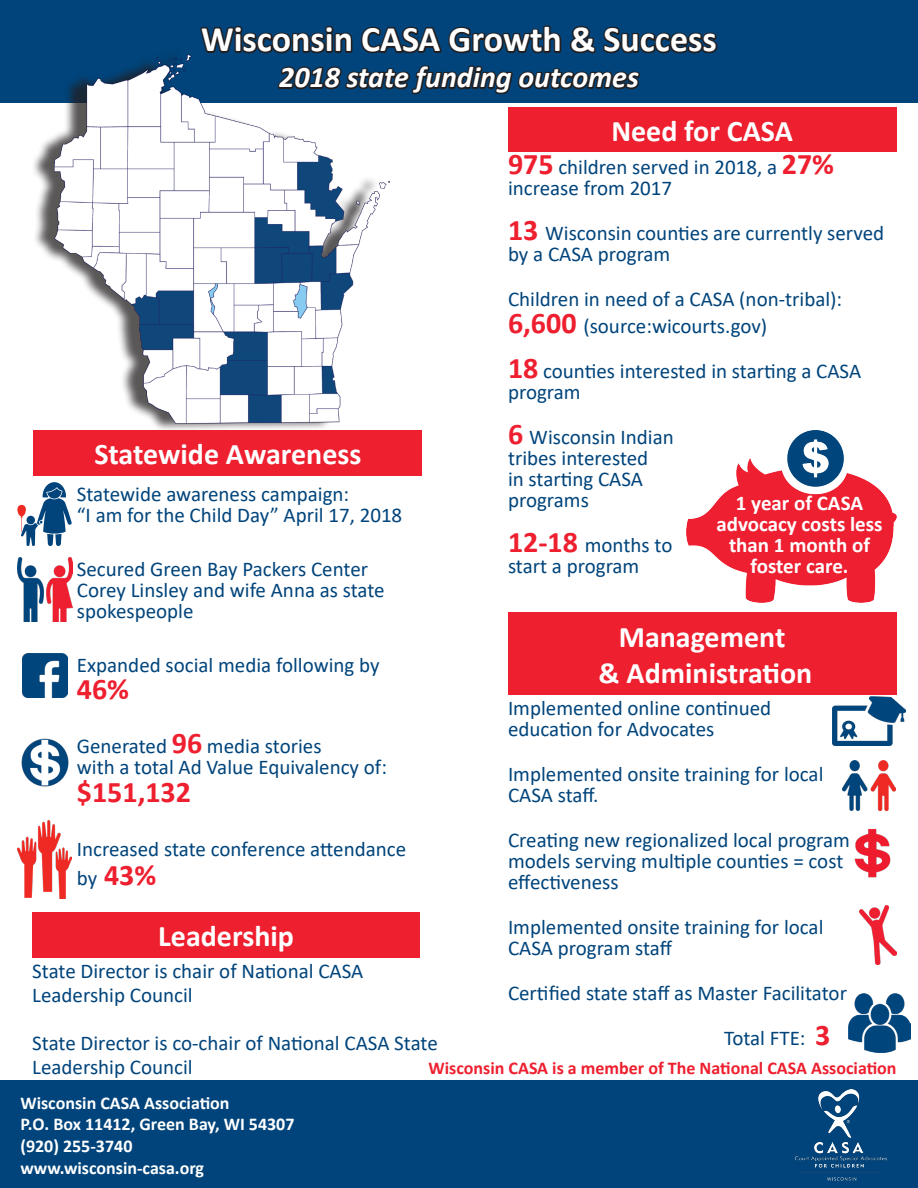
<style>
.page{position:relative;width:918px;height:1188px;background:#fff}
.page>*{position:absolute;margin:0;border:0;box-sizing:border-box;transform-origin:0 0}
.t1{font:700 36px "Calibri";color:#fff}
.t2{font:700 30px "Calibri";color:#fff}
.t3{font:italic 700 30px "Calibri";color:#fff}
.t4{font:700 30px "Calibri";color:#ee1f2f}
.t5{font:21px/21px "Calibri";color:#00447b}
.t6{font:700 21px/21px "Calibri";color:#fff;text-align:center}
.t7{font:700 18px "Calibri";color:#fff}
.t8{font:700 18px "Calibri";color:#ee1f2f}
.s1{font-weight:700;font-size:30px;color:#ee1f2f}
.s2{font-weight:400;font-size:21px;color:#00447b}
</style>
<div class="page">
<div style="left:0;top:0;width:918px;height:102px;background:#00447b"></div>
<div style="left:0;top:1080px;width:918px;height:108px;background:#00447b"></div>
<img style="left:796px;top:1089px;width:91px;height:92px">
<div style="left:31px;top:48px;width:351px;height:384px;background:#231f20;opacity:.75"></div>
<img style="left:54px;top:54px;width:336px;height:377px">
<div style="left:508px;top:107px;width:389px;height:45px;background:#ee1f2f"></div>
<svg style="left:198px;top:25px;width:522px;height:95px"></svg>
<div style="left:508px;top:612px;width:389px;height:83px;background:#ee1f2f"></div>
<img style="left:686px;top:430px;width:211px;height:173px">
<div style="left:32px;top:912px;width:388px;height:46px;background:#ee1f2f"></div>
<div style="left:33px;top:431px;width:389px;height:45px;background:#ee1f2f"></div>
<img style="left:18px;top:557px;width:55px;height:64px">
<img style="left:22px;top:653px;width:45px;height:45px">
<img style="left:21px;top:738px;width:48px;height:49px">
<svg style="left:17px;top:482px;width:55px;height:64px"></svg>
<img style="left:17px;top:821px;width:54px;height:78px">
<img style="left:833px;top:696px;width:72px;height:50px">
<img style="left:854px;top:828px;width:37px;height:50px">
<img style="left:848px;top:993px;width:62px;height:60px">
<img style="left:859px;top:905px;width:38px;height:60px">
<img style="left:843px;top:761px;width:52px;height:49px">
<p class="t1" style="left:201px;top:14px;width:517px">Wisconsin CASA Growth &amp; Success</p>
<p class="t3" style="left:279px;top:56px;width:361px">2018 state funding outcomes</p>
<p class="t2" style="left:611px;top:109px;width:183px">Need for CASA</p>
<p class="t5" style="left:508px;top:156px;width:328px"><span class="s1">975</span> children served in 2018, a <span class="s1">27% </span>increase from 2017</p>
<p class="t5" style="left:508px;top:222px;width:378px"><span class="s1">13</span> Wisconsin counties are currently served by a CASA program</p>
<p class="t5" style="left:508px;top:285px;width:336px;line-height:27px">Children in need of a CASA (non-tribal):<br><span class="s1">6,600</span> (source:wicourts.gov)</p>
<p class="t5" style="left:508px;top:360px;width:355px"><span class="s1">18</span> counties interested in starting a CASA program</p>
<p class="t5" style="left:508px;top:426px;width:167px"><span class="s1">6</span> Wisconsin Indian tribes interested<br>in starting CASA programs</p>
<p class="t5" style="left:508px;top:534px;width:166px"><span class="s1">12-18</span> months to start a program</p>
<p class="t2" style="left:94px;top:433px;width:269px">Statewide Awareness</p>
<p class="t5" style="left:77px;top:483px;width:274px">Statewide awareness campaign:</p>
<p class="t5" style="left:77px;top:504px;width:327px">“I am for the Child Day” April 17, 2018</p>
<p class="t5" style="left:77px;top:558px;width:309px">Secured Green Bay Packers Center<br>Corey Linsley and wife Anna as state spokespeople</p>
<p class="t5" style="left:77px;top:654px;width:304px">Expanded social media following by</p>
<p class="t4" style="left:77px;top:668px;width:54px">46%</p>
<p class="t5" style="left:77px;top:735px;width:246px">Generated <span class="s1">96</span> media stories</p>
<p class="t5" style="left:77px;top:756px;width:312px">with a total Ad Value Equivalency of:</p>
<p class="t4" style="left:77px;top:771px;width:116px">$151,132</p>
<p class="t5" style="left:77px;top:838px;width:331px">Increased state conference attendance</p>
<p class="t4" style="left:77px;top:854px;width:81px"><span class="s2">by</span> 43%</p>
<p class="t6" style="left:716px;top:492px;width:168px">1 year of CASA advocacy costs less than 1 month of foster care.</p>
<p class="t2" style="left:619px;top:615px;width:168px">Management</p>
<p class="t2" style="left:599px;top:651px;width:215px">&amp; Administration</p>
<p class="t5" style="left:508px;top:697px;width:265px">Implemented online continued</p>
<p class="t5" style="left:508px;top:718px;width:208px">education for Advocates</p>
<p class="t5" style="left:508px;top:763px;width:317px">Implemented onsite training for local<br>CASA staff.</p>
<p class="t5" style="left:508px;top:829px;width:344px">Creating new regionalized local program models serving multiple counties = cost effectiveness</p>
<p class="t5" style="left:508px;top:916px;width:317px">Implemented onsite training for local<br>CASA program staff</p>
<p class="t5" style="left:508px;top:982px;width:341px">Certified state staff as Master Facilitator</p>
<p class="t5" style="left:724px;top:1027px;width:108px">Total FTE: <span class="s1">3</span></p>
<p class="t8" style="left:429px;top:1055px;width:470px">Wisconsin CASA is a member of The National CASA Association</p>
<p class="t2" style="left:158px;top:915px;width:137px">Leadership</p>
<p class="t5" style="left:32px;top:958px;width:333px;line-height:24px">State Director is chair of National CASA<br>Leadership Council</p>
<p class="t5" style="left:32px;top:1030px;width:407px;line-height:24px">State Director is co-chair of National CASA State<br>Leadership Council</p>
<p class="t7" style="left:20px;top:1090px;width:211px">Wisconsin CASA Association</p>
<p class="t7" style="left:20px;top:1112px;width:276px">P.O. Box 11412, Green Bay, WI 54307</p>
<p class="t7" style="left:20px;top:1133px;width:114px">(920) 255-3740</p>
<p class="t7" style="left:20px;top:1155px;width:185px">www.wisconsin-casa.org</p>
</div>
